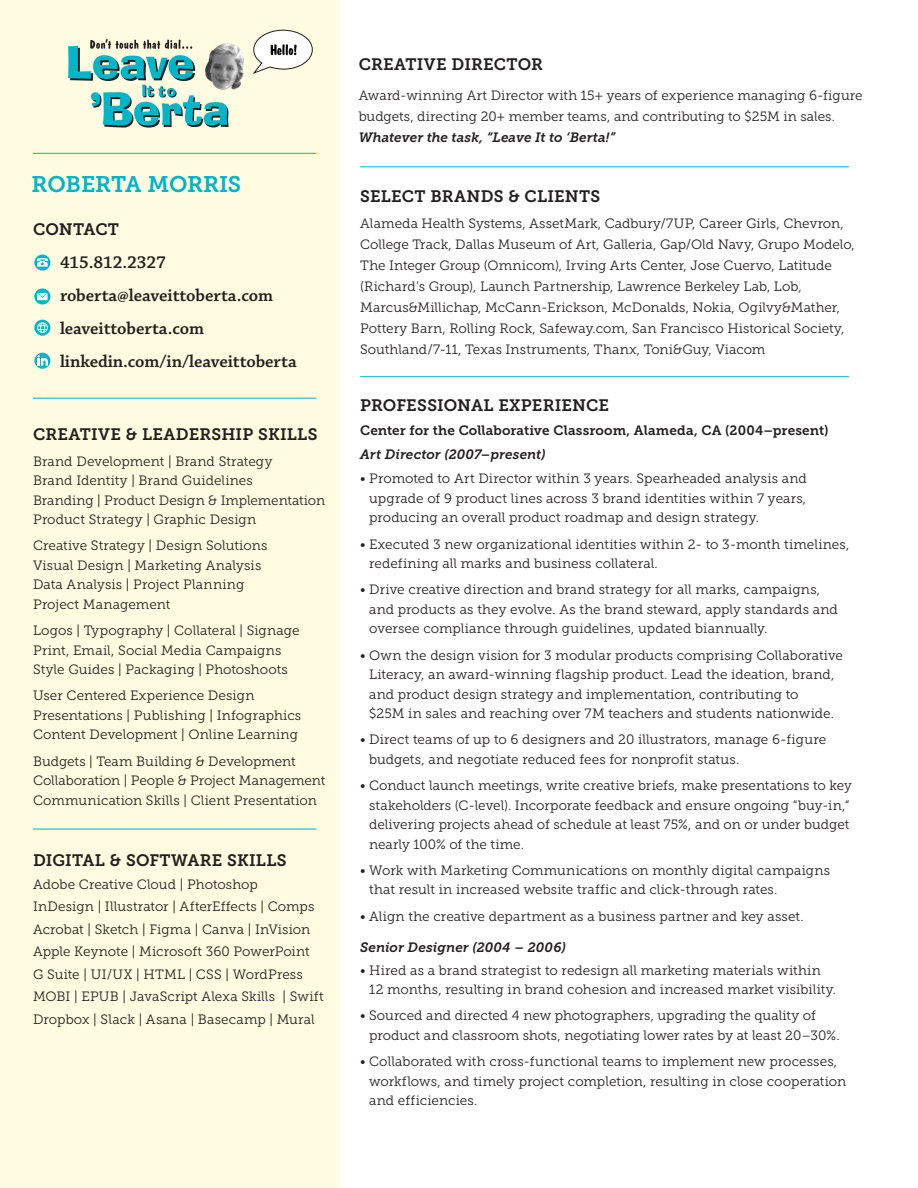
<style>
.page{position:relative;width:918px;height:1188px;background:#fff}
.page>*{position:absolute;margin:0;border:0;box-sizing:border-box;transform-origin:0 0}
.t1{font:22.5px "Museo Slab 700";letter-spacing:-.01em;color:#00b5c8}
.t2{font:600 18px/33px "Chaparral Pro";letter-spacing:-.005em;color:#231f20}
.IntroPara{font:16.5px "Museo Slab 700";letter-spacing:.01em;color:#231f20}
.IntroPara-2{font:13.5px/19.5px "Museo Slab 300";letter-spacing:.005em;color:#231f20}
.Body{font:13.5px/19.5px "Museo Slab 300";letter-spacing:.005em;color:#231f20}
.Subhead{font:13.5px "Museo Slab 700";letter-spacing:.005em;color:#231f20}
.Subhead-2{font:italic 13.5px "Museo Slab 700";letter-spacing:.01em;color:#231f20}
.s1{font-family:"Museo Slab 700";font-style:italic}
</style>
<div class="page">
<div style="left:1px;top:0;width:339px;height:1188px;background:#fffce1"></div>
<img style="left:229px;top:43px;width:15px;height:47px">
<svg style="left:68px;top:39px;width:161px;height:89px"></svg>
<svg style="left:252px;top:30px;width:61px;height:44px"></svg>
<hr style="left:33px;top:153px;width:283px;height:1px;background:#00b5c8">
<hr style="left:360px;top:166px;width:489px;height:1px;background:#00b5c8">
<hr style="left:360px;top:376px;width:489px;height:1px;background:#00b5c8">
<hr style="left:33px;top:829px;width:283px;height:1px;background:#00b5c8">
<hr style="left:33px;top:398px;width:283px;height:1px;background:#00b5c8">
<svg style="left:34px;top:353px;width:16px;height:16px"></svg>
<svg style="left:37px;top:355px;width:11px;height:11px"></svg>
<svg style="left:34px;top:320px;width:16px;height:16px"></svg>
<svg style="left:37px;top:322px;width:11px;height:11px"></svg>
<svg style="left:34px;top:255px;width:16px;height:16px"></svg>
<svg style="left:37px;top:258px;width:11px;height:9px"></svg>
<svg style="left:34px;top:288px;width:16px;height:16px"></svg>
<svg style="left:37px;top:293px;width:11px;height:7px"></svg>
<p class="t1" style="left:32px;top:171px;width:211px">ROBERTA MORRIS</p>
<p class="IntroPara" style="left:33px;top:220px;width:88px">CONTACT</p>
<p class="t2" style="left:60px;top:246px;width:108px">415.812.2327</p>
<p class="t2" style="left:60px;top:279px;width:215px">roberta@leaveittoberta.com leaveittoberta.com</p>
<p class="t2" style="left:60px;top:345px;width:238px">linkedin.com/in/leaveittoberta</p>
<p class="IntroPara" style="left:33px;top:425px;width:286px">CREATIVE &amp; LEADERSHIP SKILLS</p>
<p class="Body" style="left:33px;top:451px;width:294px">Brand Development | Brand Strategy<br>Brand Identity | Brand Guidelines<br>Branding | Product Design &amp; Implementation Product Strategy | Graphic Design</p>
<p class="Body" style="left:33px;top:536px;width:236px">Creative Strategy | Design Solutions<br>Visual Design | Marketing Analysis<br>Data Analysis | Project Planning<br>Project Management</p>
<p class="Body" style="left:33px;top:621px;width:268px">Logos | Typography | Collateral | Signage<br>Print, Email, Social Media Campaigns<br>Style Guides | Packaging | Photoshoots</p>
<p class="Body" style="left:33px;top:686px;width:270px">User Centered Experience Design<br>Presentations | Publishing | Infographics<br>Content Development | Online Learning</p>
<p class="Body" style="left:33px;top:751px;width:294px">Budgets | Team Building &amp; Development<br>Collaboration | People &amp; Project Management<br>Communication Skills | Client Presentation</p>
<p class="IntroPara" style="left:33px;top:851px;width:255px">DIGITAL &amp; SOFTWARE SKILLS</p>
<p class="Body" style="left:33px;top:873px;width:292px;line-height:22.5px">Adobe Creative Cloud | Photoshop<br>InDesign | Illustrator | AfterEffects | Comps Acrobat | Sketch | Figma | Canva | InVision Apple Keynote | Microsoft 360 PowerPoint<br>G Suite | UI/UX | HTML | CSS | WordPress MOBI | EPUB | JavaScript Alexa Skills | Swift Dropbox | Slack | Asana | Basecamp | Mural</p>
<p class="IntroPara" style="left:359px;top:55px;width:186px">CREATIVE DIRECTOR</p>
<p class="IntroPara-2" style="left:359px;top:85px;width:506px;line-height:21px">Award-winning Art Director with 15+ years of experience managing 6-figure budgets, directing 20+ member teams, and contributing to $25M in sales.<br><span class="s1">Whatever the task, “Leave It to ‘Berta!”</span></p>
<p class="IntroPara" style="left:360px;top:187px;width:242px">SELECT BRANDS &amp; CLIENTS</p>
<p class="IntroPara-2" style="left:360px;top:213px;width:496px;line-height:21px">Alameda Health Systems, AssetMark, Cadbury/7UP, Career Girls, Chevron, College Track, Dallas Museum of Art, Galleria, Gap/Old Navy, Grupo Modelo, The Integer Group (Omnicom), Irving Arts Center, Jose Cuervo, Latitude (Richard’s Group), Launch Partnership, Lawrence Berkeley Lab, Lob, Marcus&amp;Millichap, McCann-Erickson, McDonalds, Nokia, Ogilvy&amp;Mather, Pottery Barn, Rolling Rock, Safeway.com, San Francisco Historical Society, Southland/7-11, Texas Instruments, Thanx, Toni&amp;Guy, Viacom</p>
<p class="IntroPara" style="left:360px;top:395px;width:250px">PROFESSIONAL EXPERIENCE</p>
<p class="Subhead" style="left:360px;top:422px;width:470px">Center for the Collaborative Classroom, Alameda, CA (2004–present)</p>
<p class="Subhead-2" style="left:360px;top:447px;width:187px">Art Director (2007–present)</p>
<p class="IntroPara-2" style="left:369px;top:469px;width:439px;text-align:justify;text-indent:-9px">• Promoted to Art Director within 3 years. Spearheaded analysis and upgrade of 9 product lines across 3 brand identities within 7 years, producing an overall product roadmap and design strategy.</p>
<p class="IntroPara-2" style="left:369px;top:534px;width:482px;text-indent:-9px">• Executed 3 new organizational identities within 2- to 3-month timelines, redefining all marks and business collateral.</p>
<p class="IntroPara-2" style="left:369px;top:580px;width:470px;text-indent:-9px">• Drive creative direction and brand strategy for all marks, campaigns, and products as they evolve. As the brand steward, apply standards and oversee compliance through guidelines, updated biannually.</p>
<p class="IntroPara-2" style="left:369px;top:645px;width:475px;text-indent:-9px">• Own the design vision for 3 modular products comprising Collaborative Literacy, an award-winning flagship product. Lead the ideation, brand, and product design strategy and implementation, contributing to<br>$25M in sales and reaching over 7M teachers and students nationwide.</p>
<p class="IntroPara-2" style="left:369px;top:730px;width:459px;text-indent:-9px">• Direct teams of up to 6 designers and 20 illustrators, manage 6-figure budgets, and negotiate reduced fees for nonprofit status.</p>
<p class="IntroPara-2" style="left:369px;top:776px;width:484px;text-indent:-9px">• Conduct launch meetings, write creative briefs, make presentations to key stakeholders (C-level). Incorporate feedback and ensure ongoing “buy-in,“ delivering projects ahead of schedule at least 75%, and on or under budget nearly 100% of the time.</p>
<p class="IntroPara-2" style="left:369px;top:861px;width:463px;text-indent:-9px">• Work with Marketing Communications on monthly digital campaigns that result in increased website traffic and click-through rates.</p>
<p class="IntroPara-2" style="left:360px;top:906px;width:445px">• Align the creative department as a business partner and key asset.</p>
<p class="Subhead-2" style="left:360px;top:940px;width:207px">Senior Designer (2004 – 2006)</p>
<p class="IntroPara-2" style="left:369px;top:960px;width:468px;text-indent:-9px">• Hired as a brand strategist to redesign all marketing materials within<br>12 months, resulting in brand cohesion and increased market visibility.</p>
<p class="IntroPara-2" style="left:369px;top:1006px;width:472px;text-indent:-9px">• Sourced and directed 4 new photographers, upgrading the quality of product and classroom shots, negotiating lower rates by at least 20–30%.</p>
<p class="IntroPara-2" style="left:369px;top:1052px;width:479px;text-indent:-9px">• Collaborated with cross-functional teams to implement new processes, workflows, and timely project completion, resulting in close cooperation and efficiencies.</p>
</div>
